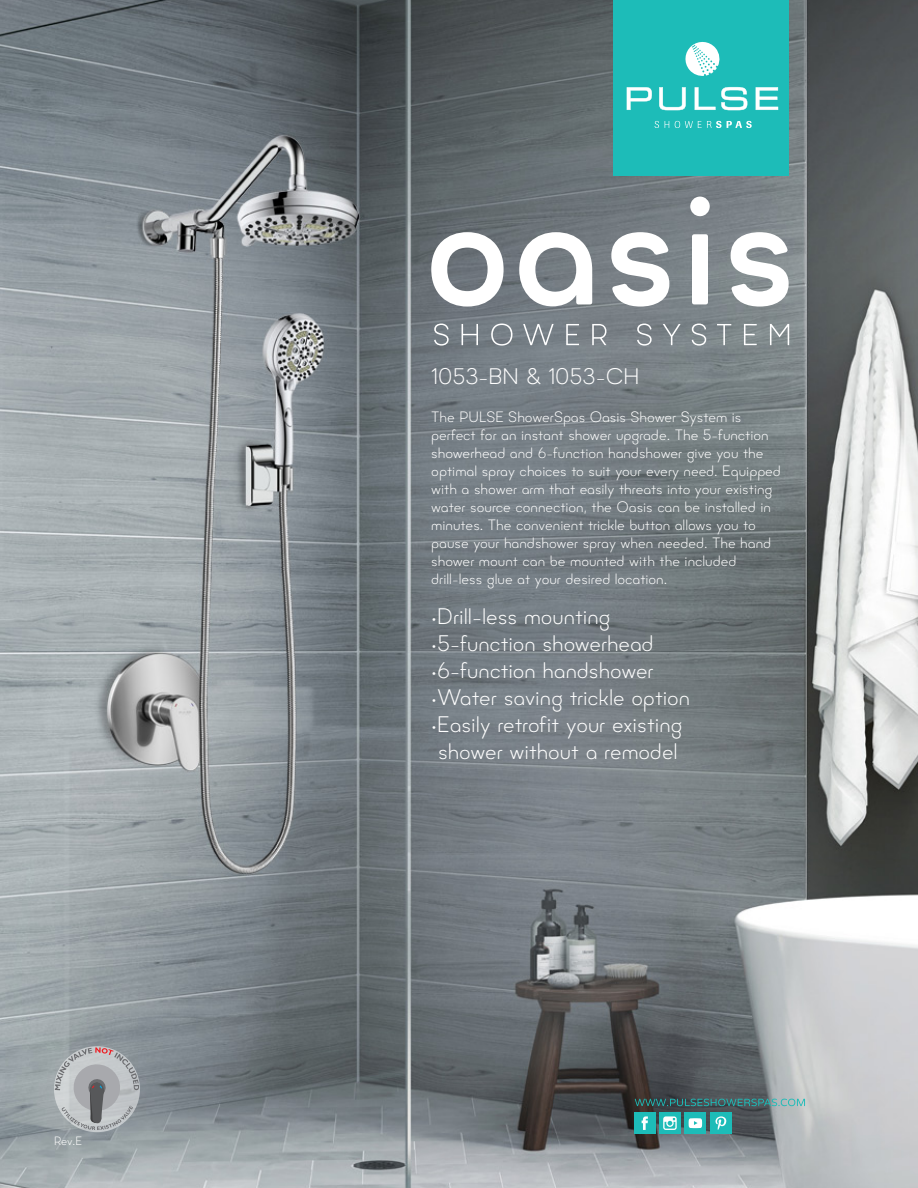
<style>
.page{position:relative;width:918px;height:1188px;background:#fff}
.page>*{position:absolute;margin:0;border:0;box-sizing:border-box;transform-origin:0 0}
.t1{font:300 22.5px "Minimo";color:#fff}
.t2{font:300 15px/18px "Minimo";color:#fff}
.t3{font:300 12px "Minimo";color:#fff}
</style>
<div class="page">
<img style="left:0;top:0;width:918px;height:1188px">
<div style="left:614px;top:0;width:175px;height:176px;background:#1dbcb8"></div>
<svg style="left:655px;top:121px;width:4px;height:7px"></svg>
<svg style="left:665px;top:121px;width:4px;height:7px"></svg>
<svg style="left:675px;top:121px;width:77px;height:7px"></svg>
<svg style="left:627px;top:87px;width:25px;height:23px"></svg>
<svg style="left:659px;top:87px;width:27px;height:23px"></svg>
<svg style="left:695px;top:87px;width:52px;height:23px"></svg>
<svg style="left:756px;top:87px;width:22px;height:23px"></svg>
<svg style="left:685px;top:41px;width:35px;height:35px"></svg>
<svg style="left:635px;top:1099px;width:170px;height:7px"></svg>
<div style="left:634px;top:1112px;width:22px;height:22px;background:#1dbcb8"></div>
<svg style="left:642px;top:1116px;width:6px;height:14px"></svg>
<div style="left:710px;top:1112px;width:22px;height:22px;background:#1dbcb8"></div>
<svg style="left:716px;top:1116px;width:10px;height:14px"></svg>
<div style="left:659px;top:1112px;width:22px;height:22px;background:#1dbcb8"></div>
<svg style="left:663px;top:1116px;width:14px;height:14px"></svg>
<div style="left:685px;top:1112px;width:21px;height:22px;background:#1dbcb8"></div>
<svg style="left:689px;top:1118px;width:13px;height:10px"></svg>
<svg style="left:431px;top:232px;width:73px;height:75px"></svg>
<svg style="left:519px;top:232px;width:73px;height:74px"></svg>
<svg style="left:611px;top:232px;width:58px;height:75px"></svg>
<svg style="left:690px;top:197px;width:20px;height:107px"></svg>
<svg style="left:731px;top:232px;width:58px;height:75px"></svg>
<svg style="left:434px;top:324px;width:15px;height:22px"></svg>
<svg style="left:462px;top:324px;width:16px;height:21px"></svg>
<svg style="left:491px;top:324px;width:21px;height:22px"></svg>
<svg style="left:523px;top:324px;width:31px;height:21px"></svg>
<svg style="left:566px;top:324px;width:13px;height:21px"></svg>
<svg style="left:592px;top:324px;width:14px;height:21px"></svg>
<svg style="left:637px;top:324px;width:15px;height:22px"></svg>
<svg style="left:663px;top:324px;width:18px;height:21px"></svg>
<svg style="left:692px;top:324px;width:14px;height:22px"></svg>
<svg style="left:717px;top:324px;width:14px;height:21px"></svg>
<svg style="left:744px;top:324px;width:13px;height:21px"></svg>
<svg style="left:770px;top:324px;width:19px;height:21px"></svg>
<svg style="left:55px;top:1047px;width:84px;height:83px;background:#a9acaf"></svg>
<p class="t3" style="left:54px;top:1133px;width:30px">Rev.E</p>
<p class="t1" style="left:431px;top:361px;width:210px">1053-BN &amp; 1053-CH</p>
<p class="t2" style="left:431px;top:407px;width:351px">The PULSE ShowerSpas Oasis Shower System is perfect for an instant shower upgrade. The 5-function showerhead and 6-function handshower give you the optimal spray choices to suit your every need. Equipped with a shower arm that easily threats into your existing water source connection, the Oasis can be installed in minutes. The convenient trickle button allows you to pause your handshower spray when needed. The hand shower mount can be mounted with the included drill-less glue at your desired location.</p>
<p class="t1" style="left:431px;top:601px;width:181px">•Drill-less mounting</p>
<p class="t1" style="left:431px;top:628px;width:224px">•5-function showerhead</p>
<p class="t1" style="left:431px;top:655px;width:224px">•6-function handshower</p>
<p class="t1" style="left:431px;top:682px;width:260px">•Water saving trickle option</p>
<p class="t1" style="left:431px;top:709px;width:253px">•Easily retrofit your existing</p>
<p class="t1" style="left:438px;top:736px;width:241px">shower without a remodel</p>
</div>
